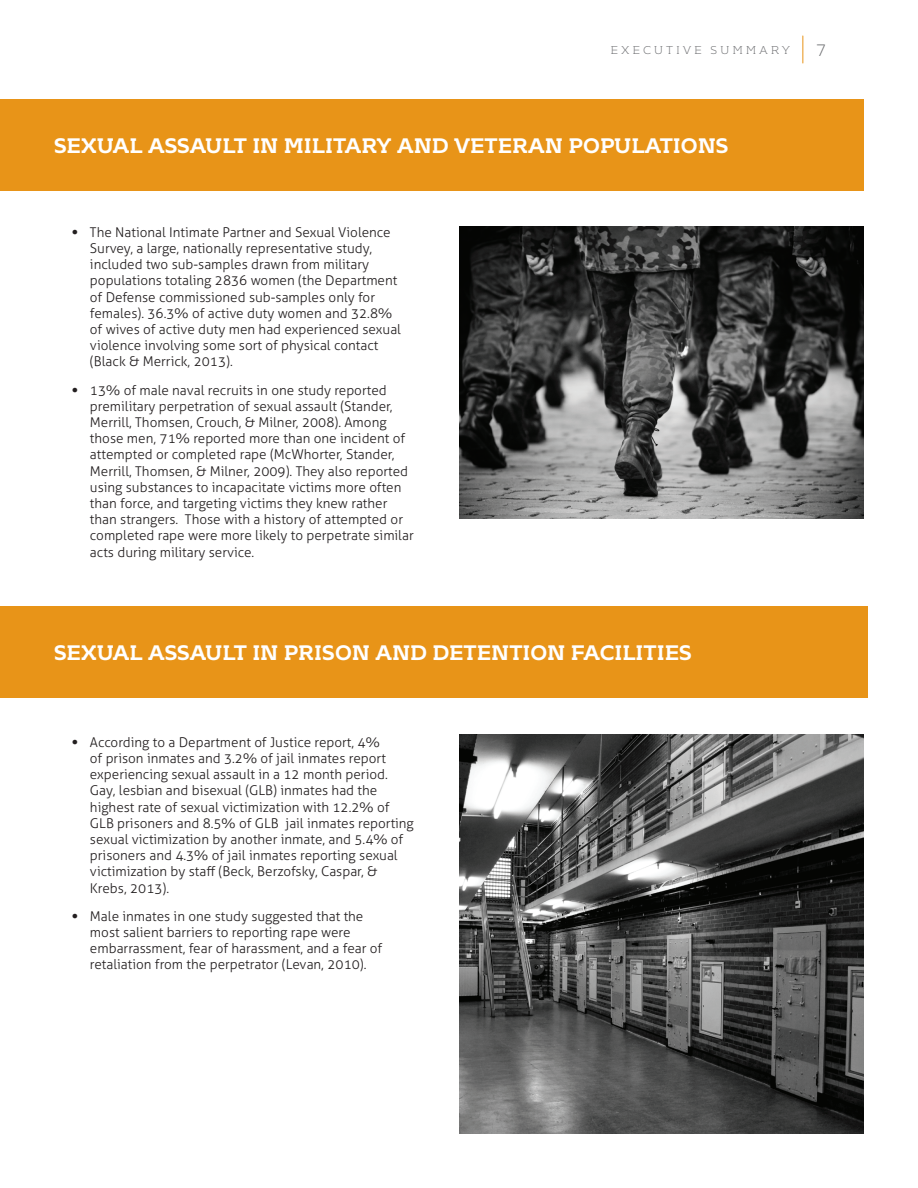
<style>
.page{position:relative;width:918px;height:1188px;background:#fff}
.page>*{position:absolute;margin:0;border:0;box-sizing:border-box;transform-origin:0 0}
.t1{font:700 21px "Kontrapunkt Bob";color:#fff}
.t2{font:300 16.5px "Kontrapunkt Bob";color:#6c6d70}
.t3{font:300 13.5px/16.2px "Aller";color:#231f20}
.t4{font:300 11.25px "Kontrapunkt Bob";letter-spacing:.25em;color:#6c6d70}
.s1{font-family:"Aller Display";font-weight:400}
</style>
<div class="page">
<svg style="left:802px;top:36px;width:1px;height:27px"></svg>
<div style="left:0;top:99px;width:864px;height:92px;background:#e89418"></div>
<div style="left:0;top:607px;width:867px;height:91px;background:#e89418"></div>
<img style="left:459px;top:227px;width:405px;height:291px">
<img style="left:459px;top:734px;width:405px;height:400px">
<p class="t4" style="left:610px;top:44px;width:181px">E XEC UTIV E SUMMARY</p>
<p class="t2" style="left:817px;top:41px;width:11px">7</p>
<h1 class="t1" style="left:54px;top:133px;width:676px">SEXUAL ASSAULT IN MILITARY AND VETERAN POPULATIONS</h1>
<p class="t3" style="left:90px;top:224px;width:313px;text-indent:-18px"><span class="s1">•</span> The National Intimate Partner and Sexual Violence Survey, a large, nationally representative study, included two sub-samples drawn from military populations totaling 2836 women (the Department of Defense commissioned sub-samples only for females). 36.3% of active duty women and 32.8% of wives of active duty men had experienced sexual violence involving some sort of physical contact (Black &amp; Merrick, 2013).</p>
<p class="t3" style="left:90px;top:382px;width:325px;text-indent:-18px"><span class="s1">•</span> 13% of male naval recruits in one study reported premilitary perpetration of sexual assault (Stander, Merrill, Thomsen, Crouch, &amp; Milner, 2008). Among those men, 71% reported more than one incident of attempted or completed rape (McWhorter, Stander, Merrill, Thomsen, &amp; Milner, 2009). They also reported using substances to incapacitate victims more often than force, and targeting victims they knew rather than strangers. Those with a history of attempted or completed rape were more likely to perpetrate similar acts during military service.</p>
<h1 class="t1" style="left:54px;top:641px;width:639px">SEXUAL ASSAULT IN PRISON AND DETENTION FACILITIES</h1>
<p class="t3" style="left:90px;top:734px;width:325px;text-indent:-18px"><span class="s1">•</span> According to a Department of Justice report, 4%<br>of prison inmates and 3.2% of jail inmates report experiencing sexual assault in a 12 month period.<br>Gay, lesbian and bisexual (GLB) inmates had the highest rate of sexual victimization with 12.2% of GLB prisoners and 8.5% of GLB jail inmates reporting sexual victimization by another inmate, and 5.4% of prisoners and 4.3% of jail inmates reporting sexual victimization by staff (Beck, Berzofsky, Caspar, &amp; Krebs, 2013).</p>
<p class="t3" style="left:90px;top:908px;width:294px;text-indent:-18px"><span class="s1">•</span> Male inmates in one study suggested that the most salient barriers to reporting rape were embarrassment, fear of harassment, and a fear of retaliation from the perpetrator (Levan, 2010).</p>
</div>
